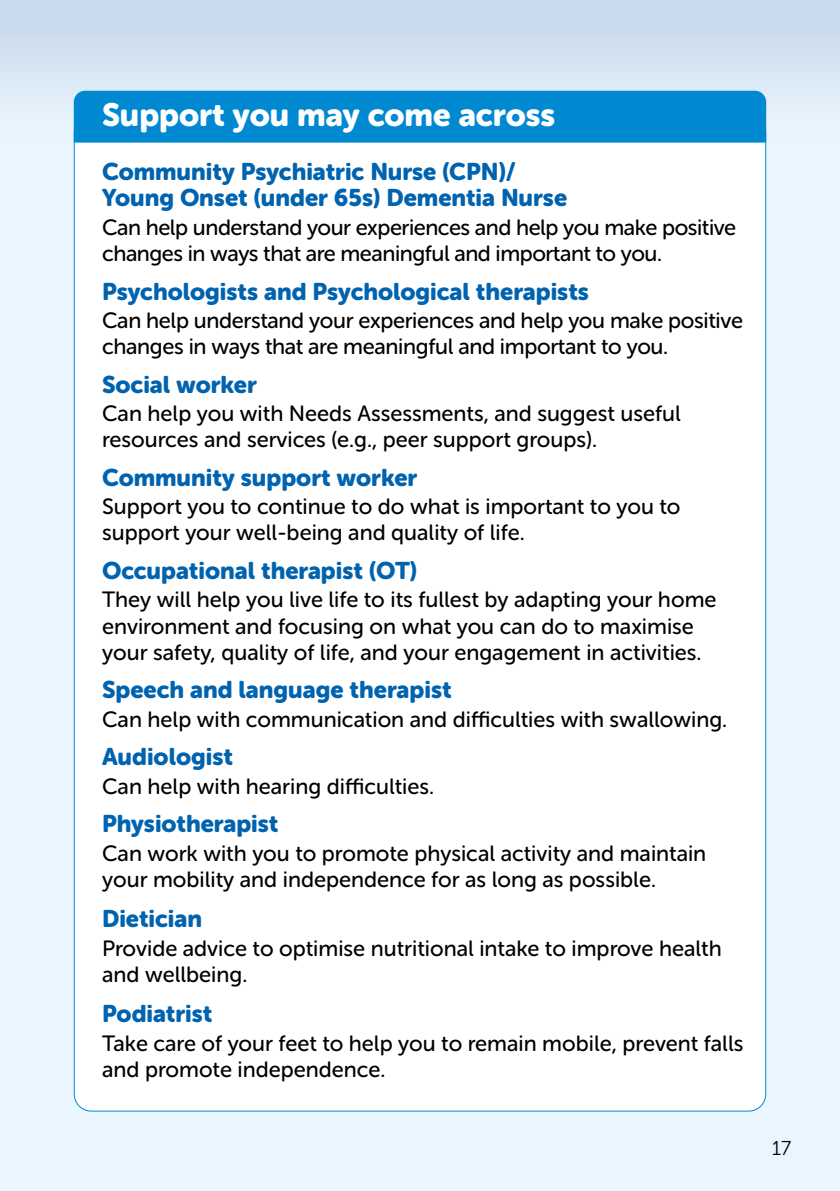
<style>
.page{position:relative;width:840px;height:1191px;background:#fff}
.page>*{position:absolute;margin:0;border:0;box-sizing:border-box;transform-origin:0 0}
.t1{font:32px "Museo Sans Rounded 900";color:#fff}
.t2{font:24px/26px "Museo Sans Rounded 900";color:#0063af}
.t3{font:22px/26px "Museo Sans Rounded 500";color:#000}
.t4{font:22px/26px "Museo Sans Rounded 500";letter-spacing:-.02em;color:#000}
.t5{font:20px "Museo Sans Rounded 300";color:#000}
</style>
<div class="page">
<div style="left:0;top:0;width:839px;height:1191px;background:#eaf6fe"></div>
<svg style="left:0;top:0;width:839px;height:140px;fill:#d0e0f0"></svg>
<div style="left:74px;top:116px;width:691px;height:995px;background:#fff;border-radius:17px"></div>
<div style="left:74px;top:91px;width:691px;height:52px;background:#0089d1"></div>
<p class="t1" style="left:102px;top:97px;width:454px">Support you may come across</p>
<p class="t2" style="left:102px;top:159px;width:466px">Community Psychiatric Nurse (CPN)/<br>Young Onset (under 65s) Dementia Nurse</p>
<p class="t4" style="left:102px;top:215px;width:635px">Can help understand your experiences and help you make positive changes in ways that are meaningful and important to you.</p>
<p class="t2" style="left:102px;top:278px;width:488px">Psychologists and Psychological therapists</p>
<p class="t3" style="left:102px;top:308px;width:642px">Can help understand your experiences and help you make positive changes in ways that are meaningful and important to you.</p>
<p class="t2" style="left:102px;top:371px;width:156px">Social worker</p>
<p class="t3" style="left:102px;top:401px;width:580px">Can help you with Needs Assessments, and suggest useful resources and services (e.g., peer support groups).</p>
<p class="t2" style="left:102px;top:464px;width:316px">Community support worker</p>
<p class="t3" style="left:102px;top:494px;width:579px">Support you to continue to do what is important to you to support your well-being and quality of life.</p>
<p class="t2" style="left:102px;top:557px;width:316px">Occupational therapist (OT)</p>
<p class="t3" style="left:102px;top:587px;width:615px">They will help you live life to its fullest by adapting your home environment and focusing on what you can do to maximise your safety, quality of life, and your engagement in activities.</p>
<p class="t2" style="left:102px;top:676px;width:351px">Speech and language therapist</p>
<p class="t3" style="left:102px;top:706px;width:626px">Can help with communication and difculties with swallowing.</p>
<p class="t2" style="left:102px;top:743px;width:132px">Audiologist</p>
<p class="t3" style="left:102px;top:773px;width:333px">Can help with hearing difculties.</p>
<p class="t2" style="left:102px;top:810px;width:178px">Physiotherapist</p>
<p class="t3" style="left:102px;top:840px;width:605px">Can work with you to promote physical activity and maintain your mobility and independence for as long as possible.</p>
<p class="t2" style="left:102px;top:905px;width:101px">Dietician</p>
<p class="t3" style="left:102px;top:935px;width:620px">Provide advice to optimise nutritional intake to improve health and wellbeing.</p>
<p class="t2" style="left:102px;top:1000px;width:112px">Podiatrist</p>
<p class="t3" style="left:102px;top:1030px;width:642px">Take care of your feet to help you to remain mobile, prevent falls and promote independence.</p>
<p class="t5" style="left:771px;top:1137px;width:20px">17</p>
</div>
